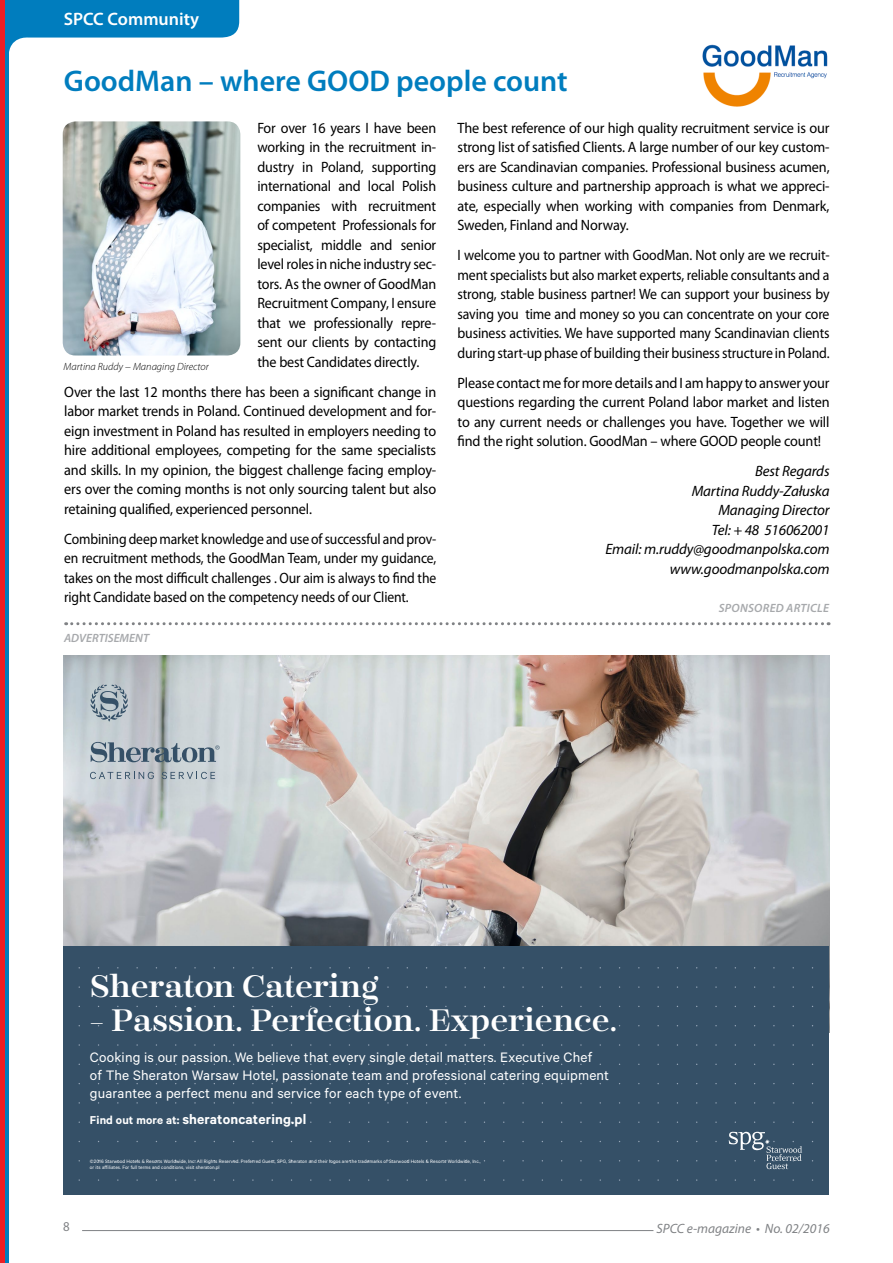
<style>
.page{position:relative;width:893px;height:1263px;background:#fff}
.page>*{position:absolute;margin:0;border:0;box-sizing:border-box;transform-origin:0 0}
.t1{font:30.9px "Encorpada Sheraton";letter-spacing:-.005em;color:#fff}
.t2{font:600 30px "Myriad Pro";color:#007dbe}
.t3{font:600 18px "Myriad Pro";color:#fff}
.t4{font:15.45px/18px "Calibre";letter-spacing:.01em;color:#fff}
.t5{font:600 15.45px "Calibre";letter-spacing:.01em;color:#fff}
.t6{font:15px/19.5px "Myriad Pro";letter-spacing:-.01em;color:#000;text-align:justify;scale:.95 1}
.t7{font:15px/19.5px "Myriad Pro";letter-spacing:-.01em;color:#000;text-align:justify;scale:.94 1}
.t8{font:15px/19.5px "Myriad Pro";letter-spacing:-.01em;color:#000;text-align:justify;scale:.92 1}
.t9{font:15px/19.5px "Myriad Pro";letter-spacing:-.01em;color:#000;text-align:justify;scale:.91 1}
.t10{font:italic 15px/19.5px "Myriad Pro";letter-spacing:-.01em;color:#000;text-align:right}
.t11{font:italic 13.5px "Myriad Pro";color:#808285}
.t12{font:13.5px "Myriad Pro";color:#808285;scale:.95 1}
.t13{font:italic 600 12px "Myriad Pro";letter-spacing:.015em;color:#a7a9ac}
.t14{font:italic 300 10.5px "Myriad Pro";color:#000}
.t15{font:5.4px/6.4px "Calibre";letter-spacing:.01em;color:#fff}
.s1{font-size:12.9px}
</style>
<div class="page">
<hr style="left:82px;top:1230px;width:571px;height:1px;background:#808285">
<div style="left:4px;top:0;width:5px;height:1262px;background:#007dbe"></div>
<hr style="left:0;top:0;width:4px;height:1262px;background:#ed1d24">
<svg style="left:9px;top:0;width:230px;height:52px"></svg>
<img style="left:63px;top:121px;width:177px;height:234px">
<img style="left:702px;top:44px;width:126px;height:63px">
<img style="left:63px;top:655px;width:766px;height:291px">
<div style="left:63px;top:946px;width:766px;height:249px;background:#355067"></div>
<svg style="left:729px;top:1132px;width:73px;height:37px"></svg>
<svg style="left:91px;top:742px;width:90px;height:20px;background:#8896a2"></svg>
<svg style="left:182px;top:745px;width:38px;height:17px"></svg>
<svg style="left:90px;top:684px;width:38px;height:38px"></svg>
<svg style="left:90px;top:772px;width:64px;height:7px"></svg>
<svg style="left:162px;top:772px;width:53px;height:7px"></svg>
<svg style="left:66px;top:622px;width:758px;height:3px"></svg>
<p class="t3" style="left:64px;top:8px;width:137px">SPCC Community</p>
<h2 class="t2" style="left:64px;top:61px;width:505px">GoodMan – where GOOD people count</h2>
<p class="t7" style="left:257px;top:118px;width:192px">For over 16 years I have been working in the recruitment in&shy;dustry in Poland, supporting international and local Polish companies with recruitment of competent Professionals for specialist, middle and senior level roles in niche industry sec&shy;tors. As the owner of GoodMan Recruitment Company, I ensure that we professionally repre&shy;sent our clients by contacting the best Candidates directly.</p>
<p class="t6" style="left:64px;top:382px;width:393px">Over the last 12 months there has been a significant change in labor market trends in Poland. Continued development and for&shy;eign investment in Poland has resulted in employers needing to hire additional employees, competing for the same specialists and skills. In my opinion, the biggest challenge facing employ&shy;ers over the coming months is not only sourcing talent but also retaining qualified, experienced personnel.</p>
<p class="t9" style="left:64px;top:529px;width:410px">Combining deep market knowledge and use of successful and prov&shy;en recruitment methods, the GoodMan Team, under my guidance, takes on the most difficult challenges . Our aim is always to find the right Candidate based on the competency needs of our Client.</p>
<p class="t14" style="left:63px;top:360px;width:147px">Martina Ruddy − Managing Director</p>
<p class="t13" style="left:64px;top:630px;width:86px">ADVERTISEMENT</p>
<p class="t6" style="left:457px;top:118px;width:393px">The best reference of our high quality recruitment service is our strong list of satisfied Clients. A large number of our key custom&shy;ers are Scandinavian companies. Professional business acumen, business culture and partnership approach is what we appreci&shy;ate, especially when working with companies from Denmark, Sweden, Finland and Norway.</p>
<p class="t8" style="left:457px;top:245px;width:406px">I welcome you to partner with GoodMan. Not only are we recruit&shy;ment specialists but also market experts, reliable consultants and a strong, stable business partner! We can support your business by saving you time and money so you can concentrate on your core business activities. We have supported many Scandinavian clients during start-up phase of building their business structure in Poland.</p>
<p class="t6" style="left:457px;top:373px;width:393px">Please contact me for more details and I am happy to answer your questions regarding the current Poland labor market and listen to any current needs or challenges you have. Together we will find the right solution. GoodMan – where GOOD people count!</p>
<p class="t10" style="left:605px;top:461px;width:226px">Best Regards<br>Martina Ruddy-Załuska<br>Managing Director<br>Tel: + 48 516062001<br>Email: m.ruddy@goodmanpolska.com www.goodmanpolska.com</p>
<p class="t13" style="left:719px;top:600px;width:112px">SPONSORED ARTICLE</p>
<h1 class="t1" style="left:90px;top:965px;width:290px">Sheraton Catering</h1>
<h1 class="t1" style="left:90px;top:999px;width:529px">- Passion. Perfection. Experience.</h1>
<p class="t4" style="left:90px;top:1047px;width:521px">Cooking is our passion. We believe that every single detail matters. Executive Chef<br>of The Sheraton Warsaw Hotel, passionate team and professional catering equipment guarantee a perfect menu and service for each type of event.</p>
<p class="t5" style="left:90px;top:1110px;width:218px"><span class="s1">Find out more at:</span> sheratoncatering.pl</p>
<p class="t15" style="left:90px;top:1158px;width:392px">©2016 Starwood Hotels &amp; Resorts Worldwide, Inc. All Rights Reserved. Preferred Guest, SPG, Sheraton and their logos are the trademarks of Starwood Hotels &amp; Resorts Worldwide, Inc., or its affiliates. For full terms and conditions, visit sheraton.pl</p>
<p class="t12" style="left:63px;top:1218px;width:8px">8</p>
<p class="t11" style="left:656px;top:1220px;width:175px">SPCC e-magazine • No. 02/2016</p>
</div>
